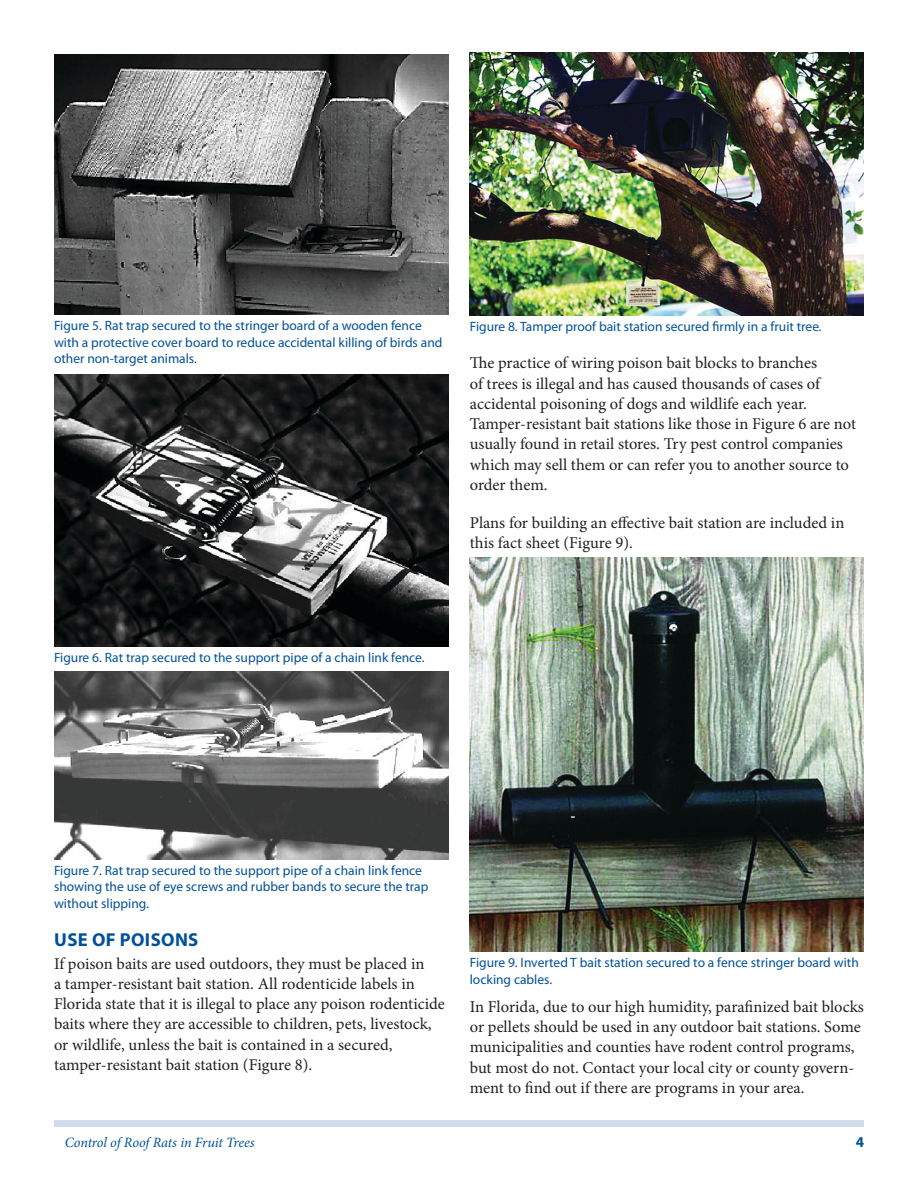
<style>
.page{position:relative;width:918px;height:1188px;background:#fff}
.page>*{position:absolute;margin:0;border:0;box-sizing:border-box;transform-origin:0 0}
.SectionHeading2{font:700 18.75px "Myriad Pro";letter-spacing:.02em;color:#01519a}
.Paragraph{font:16.5px/20.2px "Minion Pro";color:#231f20}
.t1{font:700 15px "Myriad Pro";color:#01519a}
.RunningTitleItalics{font:italic 14.25px "Minion Pro";letter-spacing:-.01em;color:#01519a}
.FigureCaption{font:13.5px/16.5px "Myriad Pro";color:#01519a}
</style>
<div class="page">
<div style="left:54px;top:1120px;width:810px;height:7px;background:#d0deeb"></div>
<img style="left:54px;top:54px;width:394px;height:261px">
<img style="left:54px;top:375px;width:394px;height:271px">
<img style="left:54px;top:672px;width:394px;height:187px">
<img style="left:470px;top:53px;width:394px;height:263px">
<img style="left:470px;top:557px;width:394px;height:394px">
<p class="FigureCaption" style="left:54px;top:317px;width:390px">Figure 5. Rat trap secured to the stringer board of a wooden fence with a protective cover board to reduce accidental killing of birds and other non-target animals.</p>
<p class="FigureCaption" style="left:470px;top:318px;width:353px">Figure 8. Tamper proof bait station secured firmly in a fruit tree.</p>
<p class="Paragraph" style="left:470px;top:353px;width:388px">The practice of wiring poison bait blocks to branches<br>of trees is illegal and has caused thousands of cases of accidental poisoning of dogs and wildlife each year.<br>Tamper-resistant bait stations like those in Figure 6 are not usually found in retail stores. Try pest control companies which may sell them or can refer you to another source to order them.</p>
<p class="Paragraph" style="left:470px;top:513px;width:376px">Plans for building an effective bait station are included in this fact sheet (Figure 9).</p>
<p class="FigureCaption" style="left:54px;top:649px;width:372px">Figure 6. Rat trap secured to the support pipe of a chain link fence.</p>
<p class="FigureCaption" style="left:54px;top:862px;width:376px">Figure 7. Rat trap secured to the support pipe of a chain link fence showing the use of eye screws and rubber bands to secure the trap without slipping.</p>
<p class="SectionHeading2" style="left:54px;top:928px;width:146px">USE OF POISONS</p>
<p class="Paragraph" style="left:54px;top:953px;width:392px">If poison baits are used outdoors, they must be placed in<br>a tamper-resistant bait station. All rodenticide labels in Florida state that it is illegal to place any poison rodenticide baits where they are accessible to children, pets, livestock, or wildlife, unless the bait is contained in a secured, tamper-resistant bait station (Figure 8).</p>
<p class="FigureCaption" style="left:470px;top:954px;width:391px">Figure 9. Inverted T bait station secured to a fence stringer board with locking cables.</p>
<p class="Paragraph" style="left:470px;top:997px;width:396px">In Florida, due to our high humidity, parafinized bait blocks or pellets should be used in any outdoor bait stations. Some municipalities and counties have rodent control programs, but most do not. Contact your local city or county govern&shy;ment to find out if there are programs in your area.</p>
<p class="RunningTitleItalics" style="left:65px;top:1133px;width:191px">Control of Roof Rats in Fruit Trees</p>
<p class="t1" style="left:856px;top:1133px;width:10px">4</p>
</div>
